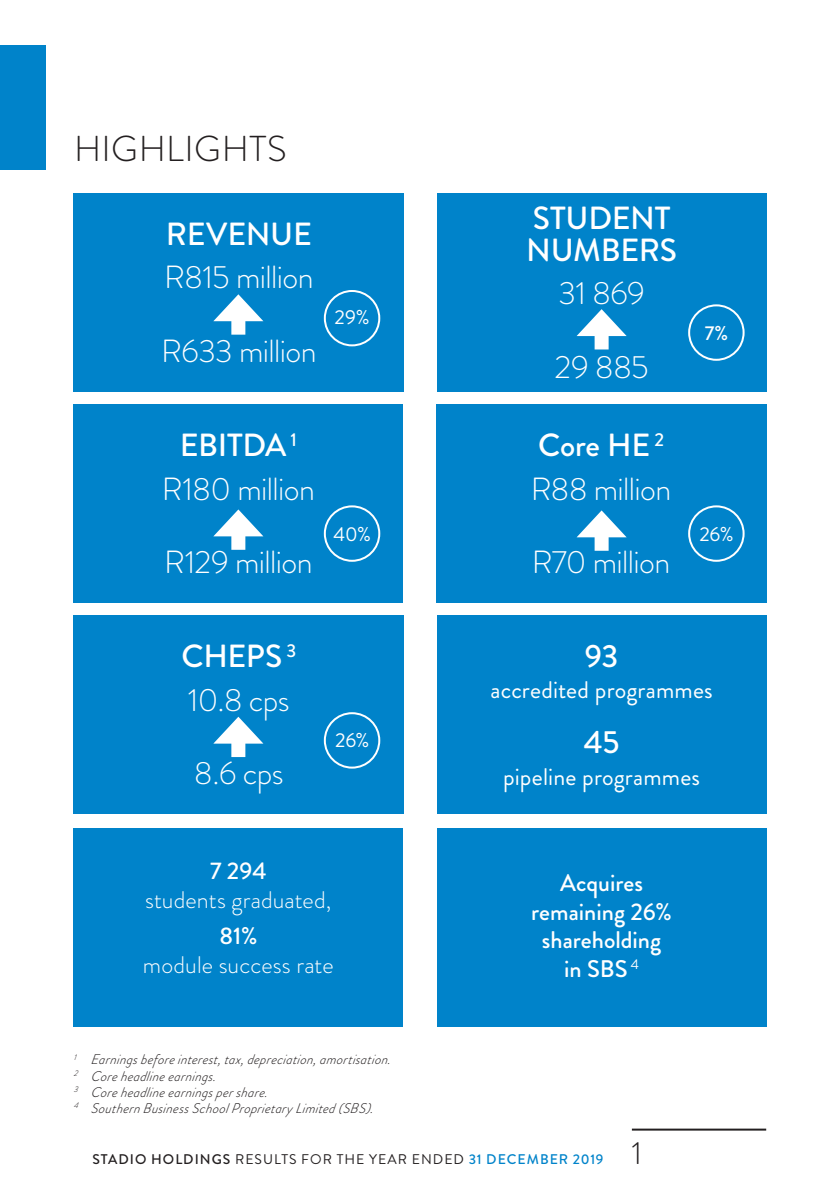
<style>
.page{position:relative;width:840px;height:1191px;background:#fff}
.page>*{position:absolute;margin:0;border:0;box-sizing:border-box;transform-origin:0 0}
.t1{font:300 36px "Brandon Grotesque";letter-spacing:.015em;color:#231f20}
.t2{font:300 32px/43.4px "Brandon Grotesque";letter-spacing:-.02em;color:#fff}
.t3{font:500 32px/32px "Brandon Grotesque";letter-spacing:-.01em;color:#fff}
.t4{font:300 32px "Brandon Grotesque";color:#231f20}
.t5{font:500 24px/28.8px "Brandon Grotesque";color:#fff;text-align:center}
.t6{font:24px "Brandon Grotesque";letter-spacing:.005em;color:#fff}
.t7{font:300 24px "Brandon Grotesque";letter-spacing:.005em;color:#fff}
.t8{font:20px "Brandon Grotesque";letter-spacing:-.005em;color:#fff}
.t9{font:500 20px "Brandon Grotesque";color:#fff}
.t10{font:italic 300 14px/16px "Brandon Grotesque";color:#231f20}
.t11{font:14px "Brandon Grotesque";letter-spacing:.07em;color:#231f20}
.s1{font-weight:500}
.s2{font-weight:500;color:#0083ca}
</style>
<div class="page">
<hr style="left:631px;top:1128px;width:134px;height:2px;background:#231f20">
<div style="left:0;top:45px;width:45px;height:125px;background:#0083ca"></div>
<div style="left:74px;top:193px;width:330px;height:198px;background:#0083ca"></div>
<div style="left:437px;top:193px;width:328px;height:198px;background:#0083ca"></div>
<div style="left:74px;top:404px;width:329px;height:199px;background:#0083ca"></div>
<div style="left:435px;top:404px;width:330px;height:199px;background:#0083ca"></div>
<div style="left:74px;top:615px;width:330px;height:199px;background:#0083ca"></div>
<div style="left:437px;top:615px;width:328px;height:199px;background:#0083ca"></div>
<div style="left:74px;top:828px;width:329px;height:199px;background:#0083ca"></div>
<div style="left:437px;top:828px;width:328px;height:199px;background:#0083ca"></div>
<div style="left:594px;top:325px;width:14px;height:24px;background:#fff"></div>
<svg style="left:576px;top:309px;width:50px;height:27px"></svg>
<div style="left:594px;top:527px;width:14px;height:24px;background:#fff"></div>
<svg style="left:577px;top:510px;width:49px;height:27px"></svg>
<div style="left:231px;top:310px;width:14px;height:25px;background:#fff"></div>
<svg style="left:213px;top:294px;width:50px;height:27px"></svg>
<div style="left:231px;top:526px;width:14px;height:24px;background:#fff"></div>
<svg style="left:213px;top:509px;width:50px;height:27px"></svg>
<div style="left:231px;top:733px;width:14px;height:24px;background:#fff"></div>
<svg style="left:214px;top:716px;width:49px;height:27px"></svg>
<div style="left:323px;top:290px;width:57px;height:56px;border:2px solid #fff;border-radius:50%"></div>
<div style="left:323px;top:505px;width:57px;height:57px;border:2px solid #fff;border-radius:50%"></div>
<div style="left:323px;top:712px;width:57px;height:56px;border:2px solid #fff;border-radius:50%"></div>
<div style="left:687px;top:304px;width:57px;height:57px;border:2px solid #fff;border-radius:50%"></div>
<div style="left:687px;top:505px;width:57px;height:57px;border:2px solid #fff;border-radius:50%"></div>
<h1 class="t1" style="left:74px;top:124px;width:214px">HIGHLIGHTS</h1>
<h2 class="t3" style="left:166px;top:218px;width:147px">REVENUE</h2>
<h2 class="t2" style="left:164px;top:255px;width:151px">R815 million</h2>
<h2 class="t2" style="left:161px;top:329px;width:157px">R633 million</h2>
<h3 class="t8" style="left:334px;top:303px;width:37px">29%</h3>
<h2 class="t2" style="left:162px;top:424px;width:154px;text-align:center"><span class="s1">EBITDA</span> <sup>1<br></sup>R180 million</h2>
<h2 class="t2" style="left:164px;top:541px;width:150px">R129 million</h2>
<h3 class="t8" style="left:333px;top:520px;width:39px">40%</h3>
<h2 class="t2" style="left:181px;top:634px;width:116px"><span class="s1">CHEPS</span> <sup>3<br></sup>10.8 cps</h2>
<h2 class="t2" style="left:194px;top:751px;width:91px">8.6 cps</h2>
<h3 class="t8" style="left:335px;top:726px;width:36px">26%</h3>
<h3 class="t5" style="left:210px;top:857px;width:58px">7 294</h3>
<h3 class="t7" style="left:145px;top:883px;width:188px">students graduated,</h3>
<h3 class="t5" style="left:219px;top:922px;width:39px">81%</h3>
<h3 class="t7" style="left:143px;top:948px;width:192px">module success rate</h3>
<p class="t10" style="left:74px;top:1051px;width:322px"><sup>1</sup> Earningsbeforeinterest,tax,dep reciation,amortisation.<br><sup>2</sup> Coreheadlineearnings.<br><sup>3</sup> Coreheadlineearningspershare.<br><sup>4</sup> SouthernBusinessSchoolProp rietary Limited(SBS).</p>
<h2 class="t3" style="left:526px;top:202px;width:152px">STUDENT<br>NUMBERS</h2>
<h2 class="t2" style="left:558px;top:271px;width:88px">31 869</h2>
<h2 class="t2" style="left:554px;top:345px;width:95px">29 885</h2>
<h2 class="t2" style="left:530px;top:424px;width:142px"><span class="s1">Core HE</span> <sup>2<br></sup>R88 million</h2>
<h2 class="t2" style="left:531px;top:541px;width:140px">R70 million</h2>
<h3 class="t9" style="left:704px;top:319px;width:25px">7%</h3>
<h3 class="t8" style="left:699px;top:520px;width:36px">26%</h3>
<h2 class="t3" style="left:584px;top:640px;width:35px">93</h2>
<h3 class="t6" style="left:490px;top:673px;width:224px">accredited programmes</h3>
<h2 class="t3" style="left:583px;top:726px;width:37px">45</h2>
<h3 class="t6" style="left:502px;top:759px;width:198px">pipeline programmes</h3>
<h3 class="t5" style="left:531px;top:868px;width:142px">Acquires remaining 26% shareholding in SBS <sup>4</sup></h3>
<p class="t11" style="left:92px;top:1149px;width:512px"><span class="s1">STADIO HOLDINGS</span> RESULTS FOR THE YEAR ENDED <span class="s2">31 DECEMBER 2019</span></p>
<h2 class="t4" style="left:631px;top:1131px;width:12px">1</h2>
</div>
